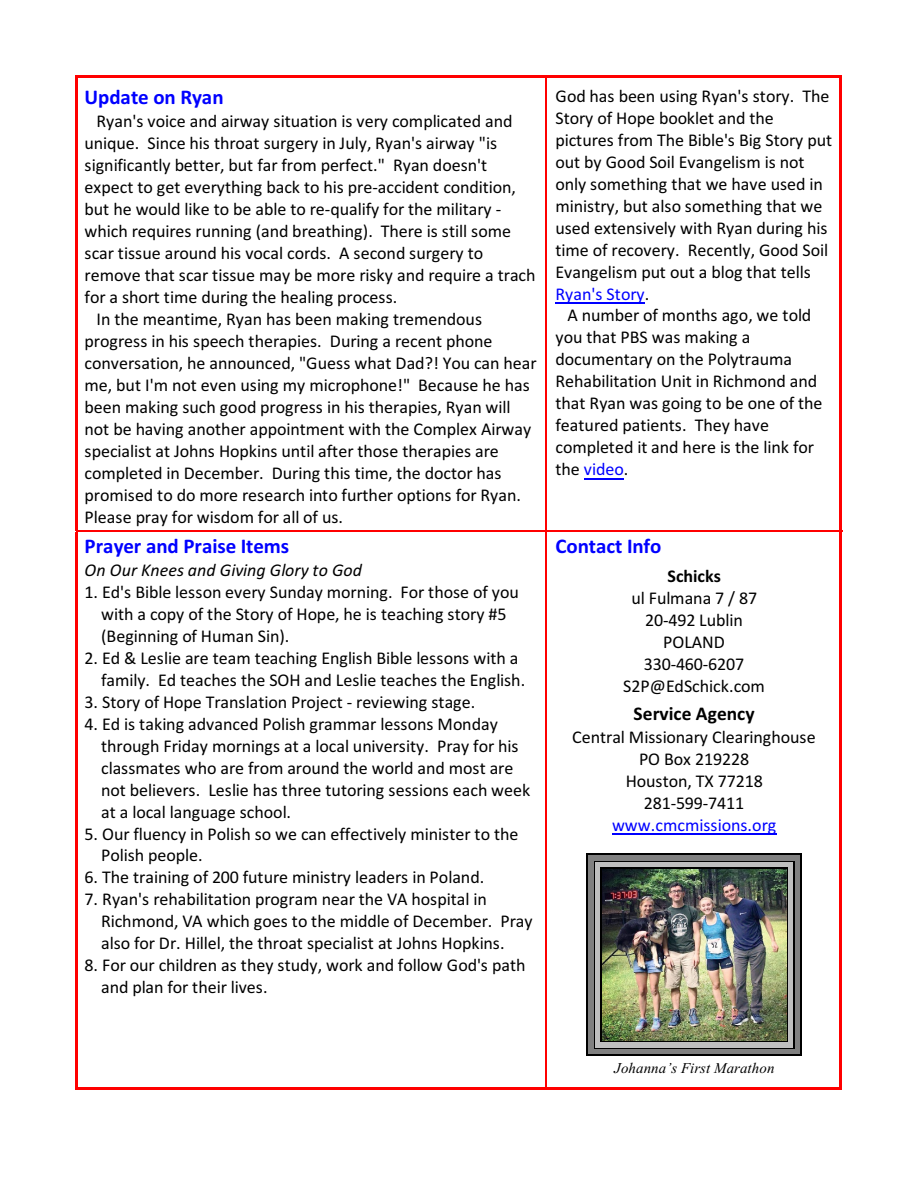
<style>
.page{position:relative;width:918px;height:1188px;background:#fff}
.page>*{position:absolute;margin:0;border:0;box-sizing:border-box;transform-origin:0 0}
.t1{font:700 21px "Calibri";letter-spacing:-.005em;color:#00f}
.t2{font:700 19.5px "Calibri";color:#000}
.t3{font:18px/21.9px "Calibri";letter-spacing:-.005em;color:#000}
.t4{font:italic 18px "Calibri";letter-spacing:.005em;color:#000}
.t5{font:18px "Calibri";color:#00f}
.t6{font:700 18px "Calibri";color:#000}
.t7{font:italic 15px "Times New Roman";letter-spacing:.005em;color:#000}
.s1{color:#00f}
</style>
<div class="page">
<hr style="left:76px;top:76px;width:2px;height:455px;background:#f00">
<hr style="left:545px;top:76px;width:1px;height:455px;background:#f00">
<hr style="left:76px;top:76px;width:470px;height:2px;background:#f00">
<hr style="left:76px;top:530px;width:470px;height:1px;background:#f00">
<hr style="left:840px;top:76px;width:2px;height:455px;background:#f00">
<hr style="left:547px;top:76px;width:295px;height:2px;background:#f00">
<hr style="left:547px;top:530px;width:295px;height:1px;background:#f00">
<hr style="left:76px;top:532px;width:2px;height:558px;background:#f00">
<hr style="left:545px;top:532px;width:1px;height:558px;background:#f00">
<hr style="left:76px;top:1087px;width:470px;height:3px;background:#f00">
<hr style="left:840px;top:532px;width:2px;height:558px;background:#f00">
<hr style="left:547px;top:1087px;width:295px;height:3px;background:#f00">
<hr style="left:555px;top:302px;width:90px;height:1px;background:#00f">
<hr style="left:584px;top:478px;width:40px;height:1px;background:#00f">
<hr style="left:612px;top:834px;width:165px;height:1px;background:#00f">
<img style="left:602px;top:868px;width:185px;height:173px">
<hr style="left:600px;top:867px;width:1px;height:175px;background:#000">
<hr style="left:787px;top:867px;width:1px;height:175px;background:#000">
<hr style="left:600px;top:867px;width:188px;height:1px;background:#000">
<hr style="left:600px;top:1041px;width:188px;height:2px;background:#000">
<div style="left:595px;top:862px;width:5px;height:186px;background:#bfbfbf"></div>
<div style="left:788px;top:862px;width:6px;height:186px;background:#bfbfbf"></div>
<div style="left:595px;top:862px;width:198px;height:5px;background:#bfbfbf"></div>
<div style="left:595px;top:1043px;width:198px;height:5px;background:#bfbfbf"></div>
<hr style="left:593px;top:860px;width:2px;height:189px;background:#000">
<hr style="left:794px;top:860px;width:1px;height:189px;background:#000">
<hr style="left:593px;top:860px;width:202px;height:2px;background:#000">
<hr style="left:593px;top:1048px;width:202px;height:1px;background:#000">
<div style="left:588px;top:855px;width:5px;height:199px;background:#808080"></div>
<div style="left:795px;top:855px;width:6px;height:199px;background:#808080"></div>
<div style="left:588px;top:855px;width:212px;height:5px;background:#808080"></div>
<div style="left:588px;top:1049px;width:212px;height:6px;background:#808080"></div>
<hr style="left:586px;top:854px;width:2px;height:202px;background:#000">
<hr style="left:801px;top:854px;width:1px;height:202px;background:#000">
<hr style="left:586px;top:854px;width:216px;height:1px;background:#000">
<hr style="left:586px;top:1055px;width:216px;height:1px;background:#000">
<p class="t1" style="left:85px;top:89px;width:141px">Update on Ryan</p>
<p class="t3" style="left:96px;top:112px;width:418px">Ryan's voice and airway situation is very complicated and</p>
<p class="t3" style="left:85px;top:134px;width:414px">unique. Since his throat surgery in July, Ryan's airway "is</p>
<p class="t3" style="left:85px;top:156px;width:404px">significantly better, but far from perfect." Ryan doesn't</p>
<p class="t3" style="left:85px;top:178px;width:433px">expect to get everything back to his pre-accident condition,</p>
<p class="t3" style="left:85px;top:200px;width:418px">but he would like to be able to re-qualify for the military -</p>
<p class="t3" style="left:85px;top:222px;width:428px">which requires running (and breathing). There is still some</p>
<p class="t3" style="left:85px;top:244px;width:400px">scar tissue around his vocal cords. A second surgery to</p>
<p class="t3" style="left:85px;top:266px;width:453px">remove that scar tissue may be more risky and require a trach</p>
<p class="t3" style="left:85px;top:288px;width:314px">for a short time during the healing process.</p>
<p class="t3" style="left:96px;top:310px;width:387px">In the meantime, Ryan has been making tremendous</p>
<p class="t3" style="left:85px;top:332px;width:409px">progress in his speech therapies. During a recent phone</p>
<p class="t3" style="left:85px;top:354px;width:454px">conversation, he announced, "Guess what Dad?! You can hear</p>
<p class="t3" style="left:85px;top:376px;width:447px">me, but I'm not even using my microphone!" Because he has</p>
<p class="t3" style="left:85px;top:397px;width:427px">been making such good progress in his therapies, Ryan will</p>
<p class="t3" style="left:85px;top:419px;width:448px">not be having another appointment with the Complex Airway</p>
<p class="t3" style="left:85px;top:441px;width:416px">specialist at Johns Hopkins until after those therapies are</p>
<p class="t3" style="left:85px;top:463px;width:418px">completed in December. During this time, the doctor has</p>
<p class="t3" style="left:85px;top:485px;width:438px">promised to do more research into further options for Ryan.</p>
<p class="t3" style="left:85px;top:507px;width:260px">Please pray for wisdom for all of us.</p>
<p class="t1" style="left:85px;top:537px;width:206px">Prayer and Praise Items</p>
<p class="t4" style="left:85px;top:562px;width:279px">On Our Knees and Giving Glory to God</p>
<p class="t3" style="left:101px;top:583px;width:419px;text-indent:-17px">1. Ed's Bible lesson every Sunday morning. For those of you with a copy of the Story of Hope, he is teaching story #5 (Beginning of Human Sin).</p>
<p class="t3" style="left:101px;top:648px;width:426px;text-indent:-17px">2. Ed &amp; Leslie are team teaching English Bible lessons with a family. Ed teaches the SOH and Leslie teaches the English.</p>
<p class="t3" style="left:85px;top:692px;width:392px">3. Story of Hope Translation Project - reviewing stage.</p>
<p class="t3" style="left:101px;top:714px;width:431px;text-indent:-17px">4. Ed is taking advanced Polish grammar lessons Monday through Friday mornings at a local university. Pray for his classmates who are from around the world and most are not believers. Leslie has three tutoring sessions each week at a local language school.</p>
<p class="t3" style="left:101px;top:824px;width:419px;text-indent:-17px">5. Our fluency in Polish so we can effectively minister to the<br>Polish people.</p>
<p class="t3" style="left:85px;top:868px;width:401px">6. The training of 200 future ministry leaders in Poland.</p>
<p class="t3" style="left:101px;top:890px;width:433px;text-indent:-17px">7. Ryan's rehabilitation program near the VA hospital in<br>Richmond, VA which goes to the middle of December. Pray also for Dr. Hillel, the throat specialist at Johns Hopkins.</p>
<p class="t3" style="left:101px;top:956px;width:426px;text-indent:-17px">8. For our children as they study, work and follow God's path and plan for their lives.</p>
<p class="t3" style="left:555px;top:86px;width:278px">God has been using Ryan's story. The Story of Hope booklet and the pictures from The Bible's Big Story put out by Good Soil Evangelism is not only something that we have used in ministry, but also something that we used extensively with Ryan during his time of recovery. Recently, Good Soil Evangelism put out a blog that tells <span class="s1">Ryan's Story</span>.</p>
<p class="t3" style="left:555px;top:306px;width:268px;text-indent:12px">A number of months ago, we told you that PBS was making a documentary on the Polytrauma<br>Rehabilitation Unit in Richmond and that Ryan was going to be one of the featured patients. They have completed it and here is the link for the <span class="s1">video</span>.</p>
<p class="t1" style="left:555px;top:537px;width:107px">Contact Info</p>
<p class="t6" style="left:667px;top:568px;width:55px">Schicks</p>
<p class="t3" style="left:623px;top:588px;width:143px;text-align:center">ul Fulmana 7 / 87<br>20-492 Lublin<br>POLAND<br>330-460-6207<br>S2P@EdSchick.com</p>
<p class="t2" style="left:634px;top:706px;width:122px">Service Agency</p>
<p class="t3" style="left:572px;top:728px;width:245px;text-align:center">Central Missionary Clearinghouse<br>PO Box 219228<br>Houston, TX 77218<br>281-599-7411</p>
<p class="t5" style="left:612px;top:817px;width:166px">www.cmcmissions.org</p>
<p class="t7" style="left:614px;top:1062px;width:162px">Johanna’s First Marathon</p>
</div>
